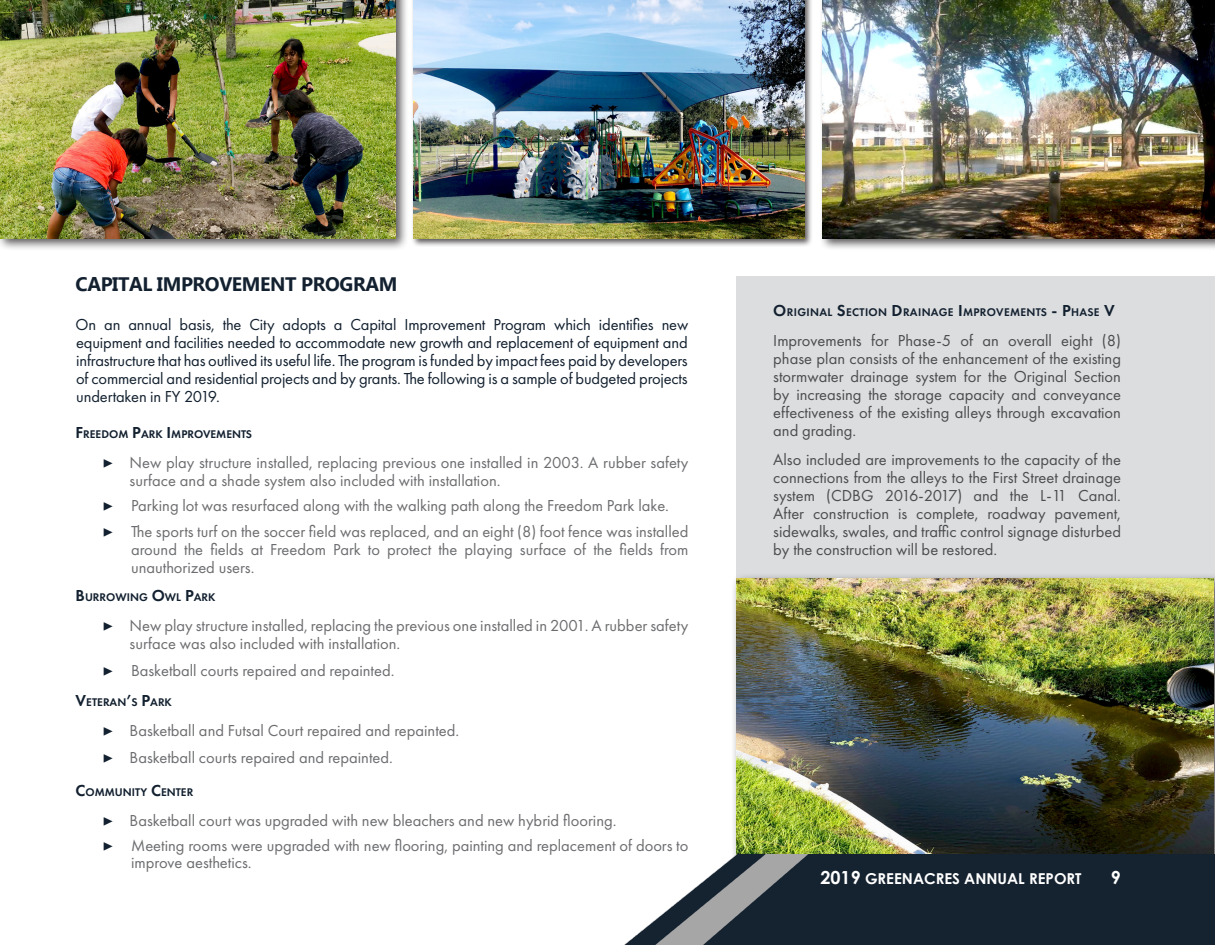
<style>
.page{position:relative;width:1215px;height:945px;background:#fff}
.page>*{position:absolute;margin:0;border:0;box-sizing:border-box;transform-origin:0 0}
.t1{font:700 19.5px "Ebrima";letter-spacing:-.02em;color:#12202f}
.t2{font:700 18px "Century Gothic";color:#fff}
.t3{font:16.5px/18px "Futura PT";color:#6c6d70}
.t4{font:16.5px/18px "Futura PT";color:#4b4c4d;text-align:justify}
.t5{font:16.5px/18px "Futura PT";letter-spacing:-.01em;color:#12202f;text-align:justify}
.t6{font:700 15px "Century Gothic";color:#fff}
.t7{font:600 11.55px "Futura PT";color:#12202f}
.t8{font:600 11.55px "Futura PT";letter-spacing:.03em;color:#12202f}
.s1{font-size:16.5px}
.s2{font-family:"Minion Pro";font-size:18px;color:#12202f}
.s3{font-size:18px}
</style>
<div class="page">
<div style="left:737px;top:277px;width:478px;height:308px;background:#dcdddf"></div>
<div style="left:411px;top:0;width:402px;height:247px;background:#231f20;opacity:.75"></div>
<img style="left:414px;top:0;width:391px;height:238px">
<div style="left:0;top:0;width:408px;height:252px;background:#231f20;opacity:.75"></div>
<img style="left:0;top:0;width:395px;height:238px">
<div style="left:819px;top:0;width:396px;height:251px;background:#231f20;opacity:.75"></div>
<img style="left:823px;top:0;width:392px;height:238px">
<div style="left:731px;top:573px;width:484px;height:372px;background:#231f20;opacity:.75"></div>
<img style="left:737px;top:578px;width:477px;height:277px">
<img style="left:624px;top:855px;width:591px;height:90px">
<p class="t1" style="left:76px;top:269px;width:323px">CAPITAL IMPROVEMENT PROGRAM</p>
<p class="t5" style="left:76px;top:315px;width:614px">On an annual basis, the City adopts a Capital Improvement Program which identifies new equipment and facilities needed to accommodate new growth and replacement of equipment and infrastructure that has outlived its useful life. The program is funded by impact fees paid by developers of commercial and residential projects and by grants. The following is a sample of budgeted projects undertaken in FY 2019.</p>
<p class="t7" style="left:76px;top:427px;width:178px"><span class="s1">F</span>REEDOM <span class="s1">P</span>ARK <span class="s1">I</span> MPROVEMENTS</p>
<p class="t3" style="left:130px;top:453px;width:560px;text-indent:-27px"><span class="s2">▶</span> New play structure installed, replacing previous one installed in 2003. A rubber safety surface and a shade system also included with installation.</p>
<p class="t3" style="left:103px;top:497px;width:568px"><span class="s2">▶</span> Parking lot was resurfaced along with the walking path along the Freedom Park lake.</p>
<p class="t3" style="left:131px;top:522px;width:559px;text-align:justify;text-indent:-28px"><span class="s2">▶</span> The sports turf on the soccer field was replaced, and an eight (8) foot fence was installed around the fields at Freedom Park to protect the playing surface of the fields from unauthorized users.</p>
<p class="t7" style="left:76px;top:590px;width:141px"><span class="s1">B</span> URROWING <span class="s1">O</span>WL <span class="s1">P</span>ARK</p>
<p class="t3" style="left:130px;top:617px;width:560px;text-indent:-27px"><span class="s2">▶</span> New play structure installed, replacing the previous one installed in 2001. A rubber safety surface was also included with installation.</p>
<p class="t3" style="left:103px;top:662px;width:293px"><span class="s2">▶</span> Basketball courts repaired and repainted.</p>
<p class="t7" style="left:76px;top:695px;width:98px"><span class="s1">V</span>ETERAN<span class="s1">’</span>S <span class="s1">P</span>ARK</p>
<p class="t3" style="left:103px;top:722px;width:358px"><span class="s2">▶</span> Basketball and Futsal Court repaired and repainted.</p>
<p class="t3" style="left:103px;top:749px;width:292px"><span class="s2">▶</span> Basketball courts repaired and repainted.</p>
<p class="t7" style="left:76px;top:785px;width:119px"><span class="s1">C</span>OMMUNITY <span class="s1">C</span>ENTER</p>
<p class="t3" style="left:103px;top:811px;width:515px"><span class="s2">▶</span> Basketball court was upgraded with new bleachers and new hybrid flooring.</p>
<p class="t3" style="left:131px;top:837px;width:559px;line-height:16.5px;text-indent:-28px"><span class="s2">▶</span> Meeting rooms were upgraded with new flooring, painting and replacement of doors to improve aesthetics.</p>
<p class="t8" style="left:773px;top:305px;width:343px"><span class="s1">O</span>RIGINAL <span class="s1">S</span>ECTION <span class="s1">D</span>RAINAGE <span class="s1">I</span> MPROVEMENTS <span class="s1">- P</span>HASE <span class="s1">V</span></p>
<p class="t4" style="left:773px;top:332px;width:349px">Improvements for Phase-5 of an overall eight (8) phase plan consists of the enhancement of the existing stormwater drainage system for the Original Section by increasing the storage capacity and conveyance effectiveness of the existing alleys through excavation and grading.</p>
<p class="t4" style="left:773px;top:450px;width:349px">Also included are improvements to the capacity of the connections from the alleys to the First Street drainage system (CDBG 2016-2017) and the L-11 Canal.<br>After construction is complete, roadway pavement, sidewalks, swales, and traffic control signage disturbed by the construction will be restored.</p>
<p class="t6" style="left:820px;top:867px;width:263px"><span class="s3">2019</span> GREENACRES ANNUAL REPORT</p>
<p class="t2" style="left:1111px;top:864px;width:12px">9</p>
</div>
